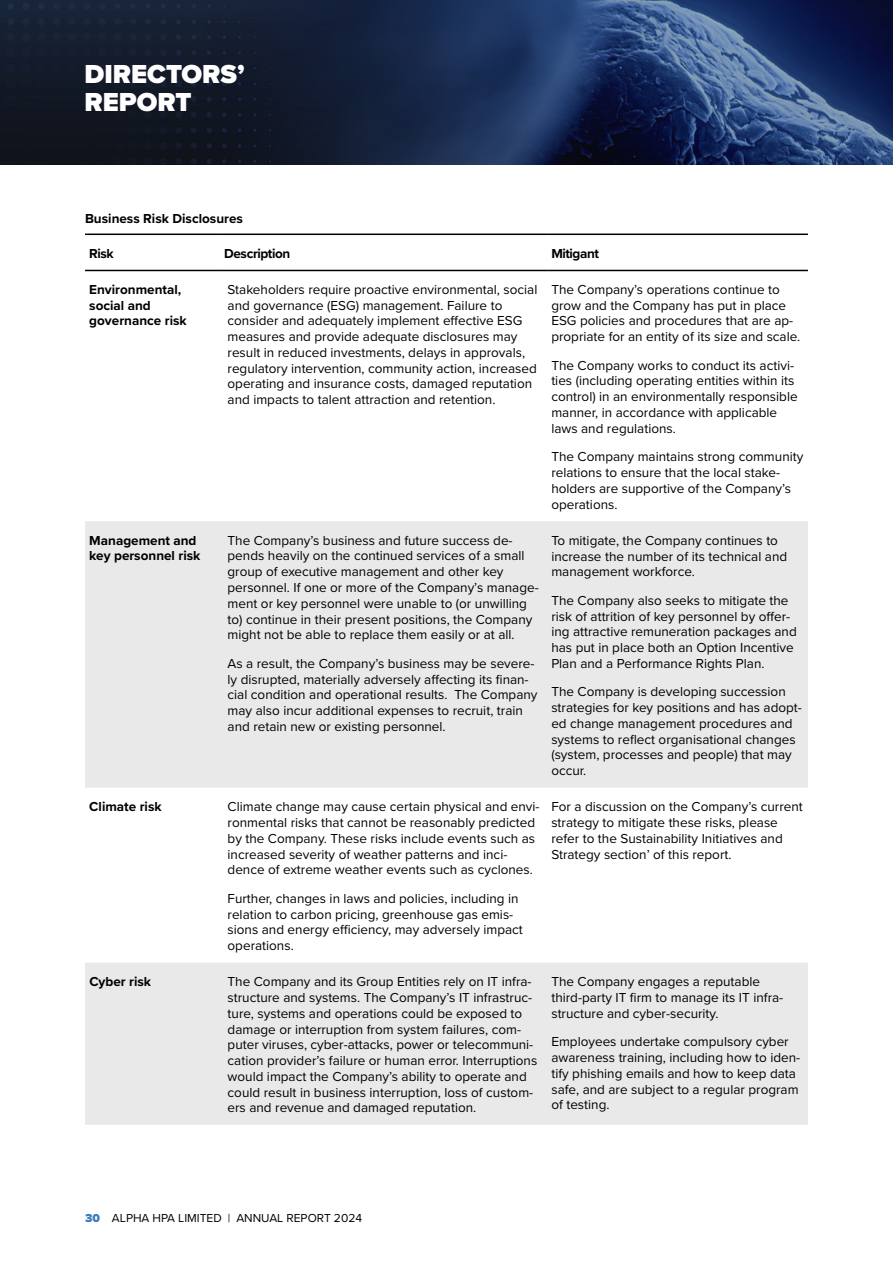
<style>
.page{position:relative;width:893px;height:1263px;background:#fff}
.page>*{position:absolute;margin:0;border:0;box-sizing:border-box;transform-origin:0 0}
.t1{font:900 27px/28.5px "Proxima Nova";color:#fff}
.t2{font:13.5px/15.8px "Proxima Nova";color:#000}
.t3{font:700 13.5px/15.8px "Proxima Nova";color:#000}
.t4{font:700 13.5px "Proxima Nova";letter-spacing:-.03em;color:#000}
.t5{font:12px "Proxima Nova";color:#000}
.s1{font-weight:900;color:#407bbe}
</style>
<div class="page">
<img style="left:0;top:0;width:893px;height:165px">
<svg style="left:85px;top:521px;width:723px;height:604px;fill:#e9e9e9"></svg>
<hr style="left:85px;top:234px;width:135px;height:1px;background:#000">
<hr style="left:220px;top:234px;width:327px;height:1px;background:#000">
<hr style="left:547px;top:234px;width:261px;height:1px;background:#000">
<hr style="left:85px;top:270px;width:135px;height:1px;background:#000">
<hr style="left:220px;top:270px;width:327px;height:1px;background:#000">
<hr style="left:547px;top:270px;width:261px;height:1px;background:#000">
<h1 class="t1" style="left:85px;top:59px;width:162px">DIRECTORS’<br>REPORT</h1>
<p class="t3" style="left:85px;top:211px;width:159px">Business Risk Disclosures</p>
<p class="t3" style="left:89px;top:245px;width:26px">Risk</p>
<p class="t4" style="left:224px;top:243px;width:68px">Description</p>
<p class="t4" style="left:551px;top:243px;width:49px">Mitigant</p>
<p class="t3" style="left:89px;top:281px;width:99px">Environmental, social and governance risk</p>
<p class="t2" style="left:228px;top:281px;width:311px">Stakeholders require proactive environmental, social and governance (ESG) management. Failure to consider and adequately implement effective ESG measures and provide adequate disclosures may result in reduced investments, delays in approvals, regulatory intervention, community action, increased operating and insurance costs, damaged reputation and impacts to talent attraction and retention.</p>
<p class="t2" style="left:551px;top:281px;width:251px">The Company’s operations continue to grow and the Company has put in place ESG policies and procedures that are ap&shy;propriate for an entity of its size and scale.</p>
<p class="t2" style="left:551px;top:357px;width:248px">The Company works to conduct its activi&shy;ties (including operating entities within its control) in an environmentally responsible manner, in accordance with applicable laws and regulations.</p>
<p class="t2" style="left:551px;top:448px;width:254px">The Company maintains strong community relations to ensure that the local stake&shy;holders are supportive of the Company’s operations.</p>
<p class="t3" style="left:89px;top:532px;width:113px">Management and key personnel risk</p>
<p class="t2" style="left:228px;top:532px;width:313px">The Company’s business and future success de&shy;pends heavily on the continued services of a small group of executive management and other key personnel. If one or more of the Company’s manage&shy;ment or key personnel were unable to (or unwilling to) continue in their present positions, the Company might not be able to replace them easily or at all.</p>
<p class="t2" style="left:228px;top:655px;width:311px">As a result, the Company’s business may be severe&shy;ly disrupted, materially adversely affecting its finan&shy;cial condition and operational results. The Company may also incur additional expenses to recruit, train and retain new or existing personnel.</p>
<p class="t3" style="left:89px;top:799px;width:74px">Climate risk</p>
<p class="t2" style="left:228px;top:798px;width:313px">Climate change may cause certain physical and envi&shy;ronmental risks that cannot be reasonably predicted by the Company. These risks include events such as increased severity of weather patterns and inci&shy;dence of extreme weather events such as cyclones.</p>
<p class="t2" style="left:228px;top:890px;width:297px">Further, changes in laws and policies, including in relation to carbon pricing, greenhouse gas emis&shy;sions and energy efficiency, may adversely impact operations.</p>
<p class="t2" style="left:551px;top:532px;width:237px">To mitigate, the Company continues to increase the number of its technical and management workforce.</p>
<p class="t2" style="left:551px;top:592px;width:247px">The Company also seeks to mitigate the risk of attrition of key personnel by offer&shy;ing attractive remuneration packages and has put in place both an Option Incentive Plan and a Performance Rights Plan.</p>
<p class="t2" style="left:551px;top:683px;width:252px">The Company is developing succession strategies for key positions and has adopt&shy;ed change management procedures and systems to reflect organisational changes (system, processes and people) that may occur.</p>
<p class="t2" style="left:551px;top:798px;width:253px">For a discussion on the Company’s current strategy to mitigate these risks, please refer to the Sustainability Initiatives and Strategy section’ of this report.</p>
<p class="t3" style="left:89px;top:974px;width:63px">Cyber risk</p>
<p class="t2" style="left:228px;top:973px;width:311px">The Company and its Group Entities rely on IT infra&shy;structure and systems. The Company’s IT infrastruc&shy;ture, systems and operations could be exposed to damage or interruption from system failures, com&shy;puter viruses, cyber-attacks, power or telecommuni&shy;cation provider’s failure or human error. Interruptions would impact the Company’s ability to operate and could result in business interruption, loss of custom&shy;ers and revenue and damaged reputation.</p>
<p class="t2" style="left:551px;top:973px;width:233px">The Company engages a reputable third-party IT firm to manage its IT infra&shy;structure and cyber-security.</p>
<p class="t2" style="left:551px;top:1033px;width:250px">Employees undertake compulsory cyber awareness training, including how to iden&shy;tify phishing emails and how to keep data safe, and are subject to a regular program of testing.</p>
<p class="t5" style="left:85px;top:1209px;width:279px"><span class="s1">30</span> ALPHA HPA LIMITED | ANNUAL REPORT 2024</p>
</div>
